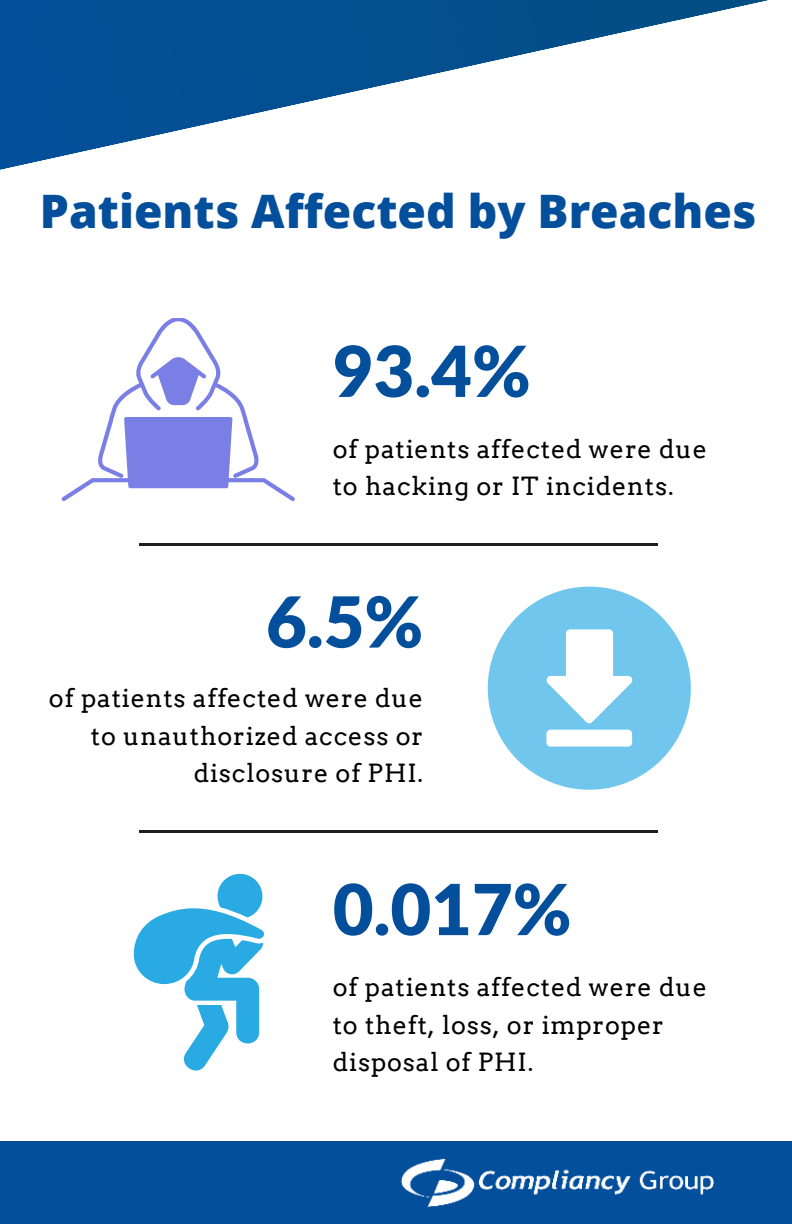
<style>
.page{position:relative;width:792px;height:1224px;background:#fff}
.page>*{position:absolute;margin:0;border:0;box-sizing:border-box;transform-origin:0 0}
.t1{font:900 70.4px "Lato Latin";color:#044f9c}
.t2{font:800 46.2px "Open Sans";color:#044f9c}
.t3{font:25px/37.8px "Arvo";letter-spacing:.035em;color:#000}
</style>
<div class="page">
<svg style="left:0;top:0;width:769px;height:170px"></svg>
<div style="left:0;top:1142px;width:792px;height:82px;background:#044f9c"></div>
<img style="left:401px;top:1158px;width:313px;height:50px">
<svg style="left:61px;top:318px;width:234px;height:183px"></svg>
<svg style="left:488px;top:587px;width:202px;height:202px;fill:#71c6ee"></svg>
<svg style="left:134px;top:874px;width:131px;height:197px"></svg>
<hr style="left:139px;top:544px;width:519px;height:2px;background:#231f20">
<hr style="left:139px;top:831px;width:519px;height:2px;background:#231f20">
<h2 class="t2" style="left:40px;top:176px;width:718px">Patients Affected by Breaches</h2>
<h1 class="t1" style="left:333px;top:330px;width:199px">93.4%</h1>
<p class="t3" style="left:333px;top:430px;width:376px">of patients affected were due to hacking or IT incidents.</p>
<h1 class="t1" style="left:266px;top:580px;width:159px">6.5%</h1>
<p class="t3" style="left:49px;top:679px;width:376px;text-align:right">of patients affected were due to unauthorized access or disclosure of PHI.</p>
<h1 class="t1" style="left:333px;top:868px;width:240px">0.017%</h1>
<p class="t3" style="left:333px;top:968px;width:376px">of patients affected were due to theft, loss, or improper disposal of PHI.</p>
</div>
